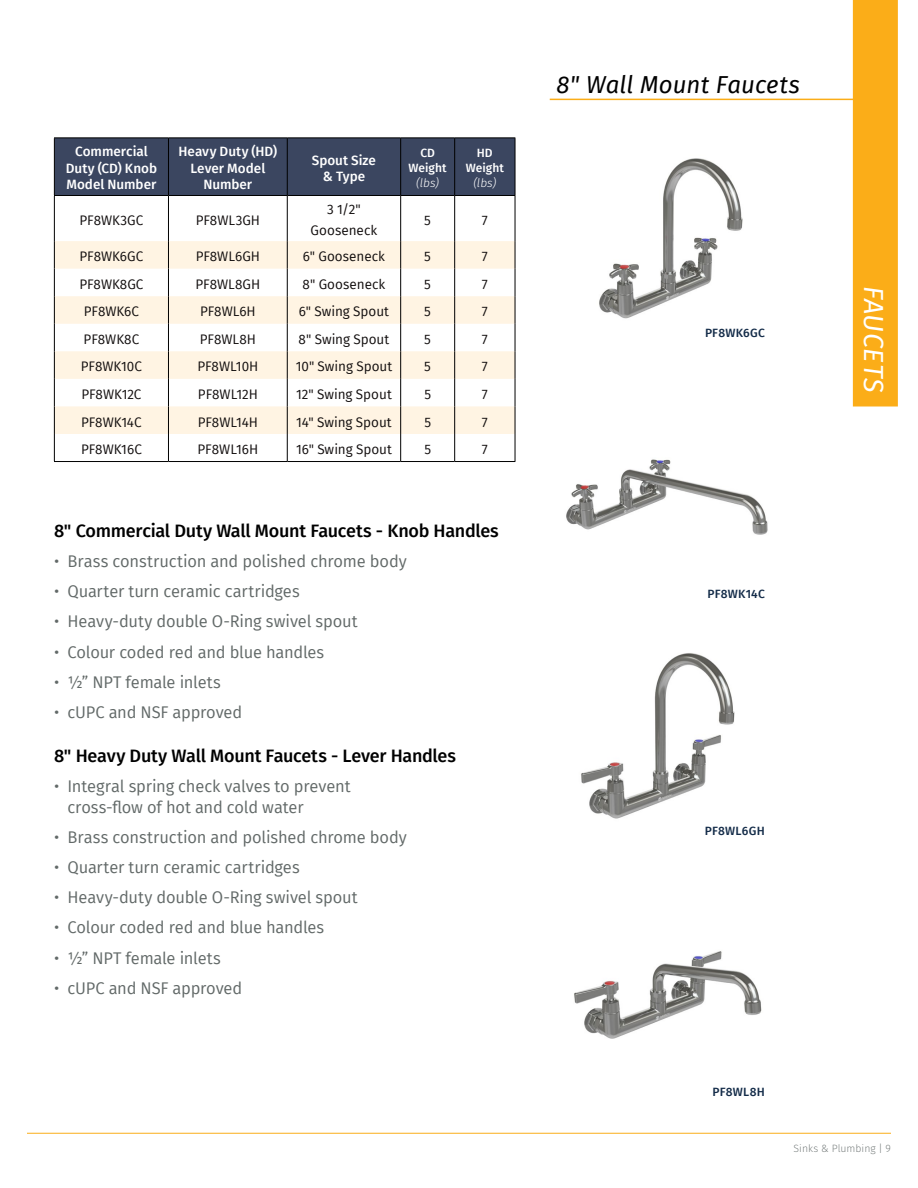
<style>
.page{position:relative;width:918px;height:1188px;background:#fff}
.page>*{position:absolute;margin:0;border:0;box-sizing:border-box;transform-origin:0 0}
.t1{font:italic 27px "Fira Sans";color:#fff}
.t2{font:italic 24px "Fira Sans";color:#000}
.t3{font:500 18px "Fira Sans";letter-spacing:-.015em;color:#000}
.t4{font:16.5px/21px "Fira Sans";letter-spacing:-.01em;color:#626968}
.t5{font:13.5px/21px "Fira Sans";color:#110d0d;text-align:center}
.t6{font:500 13.5px/16.5px "Fira Sans";color:#fff;text-align:center}
.t7{font:500 12px "Fira Sans";letter-spacing:.02em;color:#142c49}
.t8{font:500 12px/15px "Fira Sans";color:#fff;text-align:center}
.t9{font:italic 300 12px "Fira Sans";color:#fff}
.t10{font:200 10.5px "Fira Sans";color:#626968}
</style>
<div class="page">
<hr style="left:27px;top:1133px;width:864px;height:1px;background:#fbad18">
<div style="left:853px;top:0;width:45px;height:406px;background:#fbad18"></div>
<div style="left:55px;top:139px;width:460px;height:56px;background:#3b4660"></div>
<svg style="left:55px;top:241px;width:460px;height:193px;fill:#fff4e3"></svg>
<hr style="left:54px;top:138px;width:1px;height:57px;background:#000">
<hr style="left:168px;top:138px;width:1px;height:57px;background:#000">
<hr style="left:287px;top:138px;width:1px;height:57px;background:#000">
<hr style="left:400px;top:138px;width:1px;height:57px;background:#000">
<hr style="left:454px;top:138px;width:1px;height:57px;background:#000">
<hr style="left:515px;top:138px;width:1px;height:57px;background:#000">
<hr style="left:54px;top:196px;width:1px;height:45px;background:#000">
<hr style="left:168px;top:196px;width:1px;height:45px;background:#000">
<hr style="left:287px;top:196px;width:1px;height:45px;background:#000">
<hr style="left:400px;top:196px;width:1px;height:45px;background:#000">
<hr style="left:454px;top:196px;width:1px;height:45px;background:#000">
<hr style="left:515px;top:196px;width:1px;height:45px;background:#000">
<svg style="left:54px;top:241px;width:1px;height:220px"></svg>
<svg style="left:168px;top:241px;width:1px;height:220px"></svg>
<svg style="left:287px;top:241px;width:1px;height:220px"></svg>
<svg style="left:400px;top:241px;width:1px;height:220px"></svg>
<svg style="left:454px;top:241px;width:1px;height:220px"></svg>
<svg style="left:515px;top:241px;width:1px;height:220px"></svg>
<hr style="left:54px;top:138px;width:114px;height:1px;background:#000">
<hr style="left:168px;top:138px;width:119px;height:1px;background:#000">
<hr style="left:287px;top:138px;width:114px;height:1px;background:#000">
<hr style="left:401px;top:138px;width:54px;height:1px;background:#000">
<hr style="left:455px;top:138px;width:60px;height:1px;background:#000">
<hr style="left:54px;top:195px;width:114px;height:1px;background:#000">
<hr style="left:168px;top:195px;width:119px;height:1px;background:#000">
<hr style="left:287px;top:195px;width:114px;height:1px;background:#000">
<hr style="left:401px;top:195px;width:54px;height:1px;background:#000">
<hr style="left:455px;top:195px;width:60px;height:1px;background:#000">
<hr style="left:54px;top:461px;width:114px;height:1px;background:#000">
<hr style="left:168px;top:461px;width:119px;height:1px;background:#000">
<hr style="left:287px;top:461px;width:114px;height:1px;background:#000">
<hr style="left:401px;top:461px;width:54px;height:1px;background:#000">
<hr style="left:455px;top:461px;width:60px;height:1px;background:#000">
<hr style="left:550px;top:99px;width:329px;height:1px;background:#fbad18">
<img style="left:599px;top:158px;width:144px;height:161px">
<img style="left:581px;top:653px;width:154px;height:166px">
<img style="left:566px;top:459px;width:202px;height:76px">
<img style="left:574px;top:951px;width:188px;height:88px">
<p class="t6" style="left:66px;top:143px;width:93px">Commercial<br>Duty (CD) Knob<br>Model Number</p>
<p class="t6" style="left:179px;top:143px;width:100px">Heavy Duty (HD)<br>Lever Model<br>Number</p>
<p class="t6" style="left:312px;top:151px;width:66px">Spout Size &amp; Type</p>
<p class="t8" style="left:409px;top:145px;width:40px">CD<br>Weight</p>
<p class="t9" style="left:416px;top:175px;width:24px">(lbs)</p>
<p class="t8" style="left:466px;top:145px;width:40px">HD<br>Weight</p>
<p class="t9" style="left:473px;top:175px;width:24px">(lbs)</p>
<p class="t5" style="left:80px;top:209px;width:65px">PF8WK3GC</p>
<p class="t5" style="left:196px;top:209px;width:66px">PF8WL3GH</p>
<p class="t5" style="left:311px;top:199px;width:68px">3 1/2"<br>Gooseneck</p>
<p class="t5" style="left:424px;top:209px;width:8px">5</p>
<p class="t5" style="left:482px;top:209px;width:7px">7</p>
<p class="t5" style="left:80px;top:246px;width:65px">PF8WK6GC</p>
<p class="t5" style="left:196px;top:246px;width:66px">PF8WL6GH</p>
<p class="t5" style="left:303px;top:246px;width:84px">6" Gooseneck</p>
<p class="t5" style="left:424px;top:246px;width:8px">5</p>
<p class="t5" style="left:482px;top:246px;width:7px">7</p>
<p class="t5" style="left:79px;top:273px;width:66px">PF8WK8GC</p>
<p class="t5" style="left:196px;top:273px;width:66px">PF8WL8GH</p>
<p class="t5" style="left:303px;top:273px;width:84px">8" Gooseneck</p>
<p class="t5" style="left:424px;top:273px;width:8px">5</p>
<p class="t5" style="left:482px;top:273px;width:7px">7</p>
<p class="t5" style="left:84px;top:301px;width:57px">PF8WK6C</p>
<p class="t5" style="left:200px;top:301px;width:57px">PF8WL6H</p>
<p class="t5" style="left:299px;top:301px;width:92px">6" Swing Spout</p>
<p class="t5" style="left:424px;top:301px;width:8px">5</p>
<p class="t5" style="left:482px;top:301px;width:7px">7</p>
<p class="t5" style="left:84px;top:328px;width:57px">PF8WK8C</p>
<p class="t5" style="left:200px;top:328px;width:58px">PF8WL8H</p>
<p class="t5" style="left:299px;top:328px;width:92px">8" Swing Spout</p>
<p class="t5" style="left:424px;top:328px;width:8px">5</p>
<p class="t5" style="left:482px;top:328px;width:7px">7</p>
<p class="t5" style="left:81px;top:356px;width:63px">PF8WK10C</p>
<p class="t5" style="left:197px;top:356px;width:62px">PF8WL10H</p>
<p class="t5" style="left:296px;top:356px;width:98px">10" Swing Spout</p>
<p class="t5" style="left:424px;top:356px;width:8px">5</p>
<p class="t5" style="left:482px;top:356px;width:7px">7</p>
<p class="t5" style="left:81px;top:383px;width:62px">PF8WK12C</p>
<p class="t5" style="left:198px;top:383px;width:61px">PF8WL12H</p>
<p class="t5" style="left:296px;top:383px;width:97px">12" Swing Spout</p>
<p class="t5" style="left:424px;top:383px;width:8px">5</p>
<p class="t5" style="left:482px;top:383px;width:7px">7</p>
<p class="t5" style="left:81px;top:411px;width:62px">PF8WK14C</p>
<p class="t5" style="left:198px;top:411px;width:62px">PF8WL14H</p>
<p class="t5" style="left:296px;top:411px;width:97px">14" Swing Spout</p>
<p class="t5" style="left:424px;top:411px;width:8px">5</p>
<p class="t5" style="left:482px;top:411px;width:7px">7</p>
<p class="t5" style="left:81px;top:439px;width:62px">PF8WK16C</p>
<p class="t5" style="left:198px;top:439px;width:62px">PF8WL16H</p>
<p class="t5" style="left:296px;top:439px;width:97px">16" Swing Spout</p>
<p class="t5" style="left:424px;top:439px;width:8px">5</p>
<p class="t5" style="left:482px;top:439px;width:7px">7</p>
<p class="t3" style="left:54px;top:516px;width:446px">8" Commercial Duty Wall Mount Faucets - Knob Handles</p>
<p class="t4" style="left:54px;top:550px;width:354px">• Brass construction and polished chrome body</p>
<p class="t4" style="left:54px;top:581px;width:247px">• Quarter turn ceramic cartridges</p>
<p class="t4" style="left:54px;top:611px;width:305px">• Heavy-duty double O-Ring swivel spout</p>
<p class="t4" style="left:54px;top:641px;width:272px">• Colour coded red and blue handles</p>
<p class="t4" style="left:54px;top:671px;width:168px">• ½” NPT female inlets</p>
<p class="t4" style="left:54px;top:701px;width:190px">• cUPC and NSF approved</p>
<p class="t3" style="left:54px;top:741px;width:404px">8" Heavy Duty Wall Mount Faucets - Lever Handles</p>
<p class="t4" style="left:67px;top:775px;width:285px;text-indent:-13px">• Integral spring check valves to prevent cross-flow of hot and cold water</p>
<p class="t4" style="left:54px;top:826px;width:354px">• Brass construction and polished chrome body</p>
<p class="t4" style="left:54px;top:857px;width:247px">• Quarter turn ceramic cartridges</p>
<p class="t4" style="left:54px;top:887px;width:305px">• Heavy-duty double O-Ring swivel spout</p>
<p class="t4" style="left:54px;top:917px;width:272px">• Colour coded red and blue handles</p>
<p class="t4" style="left:54px;top:947px;width:168px">• ½” NPT female inlets</p>
<p class="t4" style="left:54px;top:977px;width:190px">• cUPC and NSF approved</p>
<h2 class="t2" style="left:556px;top:67px;width:245px">8" Wall Mount Faucets</h2>
<p class="t7" style="left:705px;top:323px;width:61px">PF8WK6GC</p>
<h1 class="t1" style="left:894px;top:286px;width:109px;rotate:90deg">FAUCETS</h1>
<p class="t7" style="left:707px;top:585px;width:59px">PF8WK14C</p>
<p class="t7" style="left:705px;top:821px;width:62px">PF8WL6GH</p>
<p class="t7" style="left:713px;top:1083px;width:54px">PF8WL8H</p>
<p class="t10" style="left:794px;top:1141px;width:99px">Sinks &amp; Plumbing | 9</p>
</div>
